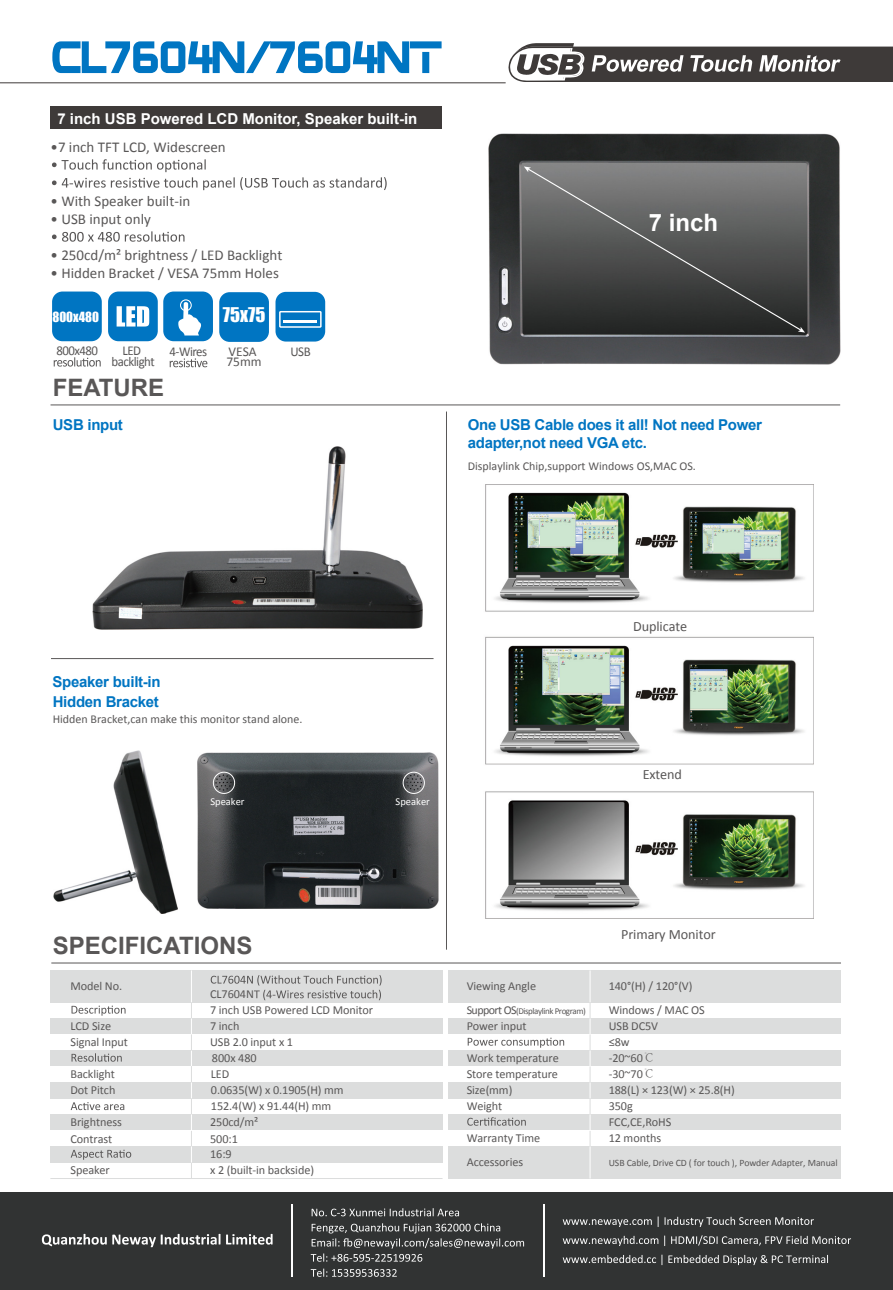
<style>
.page{position:relative;width:893px;height:1290px;background:#fff}
.page>*{position:absolute;margin:0;border:0;box-sizing:border-box;transform-origin:0 0}
.t1{font:700 24px "Arial";color:#595757}
.t2{font:700 24px "Arial";color:#fff}
.t3{font:18.6px "Impact";color:#fff}
.t4{font:15px "Calibri";color:#595757}
.t5{font:700 15px/18px "Arial";letter-spacing:-.02em;color:#0075c2}
.t6{font:700 15px "Arial";color:#fff}
.t7{font:14.25px "Calibri";letter-spacing:-.005em;color:#595757}
.t8{font:13.5px "Calibri";letter-spacing:-.04em;color:#595757;scale:.95 1}
.t9{font:13.5px/10.2px "Calibri";color:#595757}
.t10{font:12.9px "Impact";color:#fff}
.t11{font:12.15px/16px "Calibri";letter-spacing:-.005em;color:#595757}
.t12{font:12px "Calibri";color:#595757}
.t13{font:10.5px "Calibri";color:#fff}
.t14{font:9.75px "Calibri";letter-spacing:-.005em;color:#595757}
.t15{font:9px "Calibri";letter-spacing:-.045em;color:#595757}
.s1{font-size:12px}
.s2{font-family:"Adobe Song Std";font-weight:300}
</style>
<div class="page">
<div style="left:50px;top:1018px;width:393px;height:16px;background:#dcdddd"></div>
<div style="left:50px;top:1050px;width:393px;height:16px;background:#dcdddd"></div>
<div style="left:50px;top:1082px;width:393px;height:16px;background:#dcdddd"></div>
<div style="left:50px;top:1114px;width:393px;height:16px;background:#dcdddd"></div>
<div style="left:50px;top:1146px;width:393px;height:16px;background:#dcdddd"></div>
<div style="left:50px;top:970px;width:393px;height:32px;background:#dcdddd"></div>
<svg style="left:72px;top:1053px;width:50px;height:9px"></svg>
<svg style="left:72px;top:1006px;width:54px;height:10px"></svg>
<hr style="left:191px;top:970px;width:1px;height:32px;background:#fff">
<svg style="left:191px;top:1002px;width:1px;height:176px"></svg>
<svg style="left:211px;top:975px;width:171px;height:25px"></svg>
<svg style="left:71px;top:1150px;width:60px;height:10px"></svg>
<div style="left:448px;top:1018px;width:392px;height:16px;background:#dcdddd"></div>
<div style="left:448px;top:1050px;width:392px;height:16px;background:#dcdddd"></div>
<div style="left:448px;top:1082px;width:392px;height:16px;background:#dcdddd"></div>
<div style="left:448px;top:1114px;width:392px;height:16px;background:#dcdddd"></div>
<div style="left:448px;top:1146px;width:392px;height:32px;background:#dcdddd"></div>
<div style="left:448px;top:970px;width:392px;height:32px;background:#dcdddd"></div>
<hr style="left:590px;top:970px;width:1px;height:32px;background:#fff">
<svg style="left:590px;top:1002px;width:1px;height:144px"></svg>
<hr style="left:590px;top:1146px;width:1px;height:32px;background:#fff">
<svg style="left:468px;top:1038px;width:96px;height:10px"></svg>
<svg style="left:467px;top:1117px;width:59px;height:9px"></svg>
<svg style="left:71px;top:1102px;width:53px;height:8px"></svg>
<img style="left:92px;top:446px;width:331px;height:184px">
<img style="left:54px;top:751px;width:124px;height:163px">
<img style="left:485px;top:485px;width:328px;height:433px">
<hr style="left:51px;top:658px;width:382px;height:1px;background:#595757">
<hr style="left:446px;top:411px;width:1px;height:539px;background:#595757">
<img style="left:489px;top:134px;width:351px;height:231px">
<div style="left:275px;top:292px;width:50px;height:50px;background:#0075c2;border-radius:10px"></div>
<div style="left:52px;top:291px;width:50px;height:50px;background:#0075c2;border-radius:10px"></div>
<svg style="left:54px;top:357px;width:47px;height:10px"></svg>
<div style="left:108px;top:291px;width:50px;height:50px;background:#0075c2;border-radius:10px"></div>
<div style="left:163px;top:291px;width:50px;height:50px;background:#0075c2;border-radius:10px"></div>
<svg style="left:170px;top:358px;width:37px;height:9px"></svg>
<div style="left:219px;top:292px;width:50px;height:50px;background:#0075c2;border-radius:10px"></div>
<svg style="left:117px;top:306px;width:32px;height:21px"></svg>
<svg style="left:178px;top:299px;width:23px;height:36px"></svg>
<div style="left:279px;top:311px;width:43px;height:17px;border:2px solid #fff"></div>
<hr style="left:284px;top:320px;width:33px;height:3px;background:#fff">
<svg style="left:52px;top:159px;width:335px;height:31px"></svg>
<svg style="left:52px;top:231px;width:133px;height:11px"></svg>
<svg style="left:524px;top:166px;width:281px;height:167px"></svg>
<svg style="left:52px;top:41px;width:390px;height:32px"></svg>
<hr style="left:0;top:82px;width:506px;height:1px;background:#3e3a39">
<div style="left:51px;top:107px;width:391px;height:22px;background:#3e3a39"></div>
<hr style="left:51px;top:405px;width:789px;height:1px;background:#595757">
<hr style="left:51px;top:963px;width:790px;height:1px;background:#595757">
<svg style="left:508px;top:43px;width:385px;height:39px"></svg>
<img style="left:197px;top:752px;width:242px;height:157px">
<div style="left:213px;top:772px;width:22px;height:22px;border:1px solid #fff;border-radius:50%"></div>
<div style="left:403px;top:772px;width:22px;height:22px;border:1px solid #fff;border-radius:50%"></div>
<hr style="left:50px;top:1178px;width:393px;height:1px;background:#dcdddd">
<img style="left:0;top:1192px;width:893px;height:98px">
<img style="left:658px;top:1216px;width:140px;height:11px">
<img style="left:341px;top:1208px;width:93px;height:8px">
<img style="left:84px;top:1234px;width:189px;height:10px">
<img style="left:292px;top:1204px;width:1px;height:73px">
<img style="left:543px;top:1204px;width:1px;height:73px">
<p class="t6" style="left:57px;top:108px;width:362px">7 inch USB Powered LCD Monitor, Speaker built-in</p>
<p class="t4" style="left:51px;top:137px;width:177px">•7 inch TFT LCD, Widescreen</p>
<p class="t4" style="left:51px;top:191px;width:141px">• With Speaker built-in</p>
<p class="t4" style="left:51px;top:209px;width:102px">• USB input only</p>
<p class="t4" style="left:51px;top:245px;width:233px">• 250cd/m² brightness / LED Backlight</p>
<p class="t4" style="left:51px;top:263px;width:230px">• Hidden Bracket / VESA 75mm Holes</p>
<p class="t10" style="left:53px;top:306px;width:48px">800x480</p>
<h2 class="t3" style="left:223px;top:301px;width:44px">75x75</h2>
<p class="t8" style="left:56px;top:342px;width:45px">800x480</p>
<p class="t8" style="left:123px;top:342px;width:21px">LED</p>
<p class="t8" style="left:291px;top:343px;width:23px">USB</p>
<p class="t8" style="left:112px;top:353px;width:47px">backlight</p>
<p class="t8" style="left:170px;top:343px;width:41px">4-Wires</p>
<p class="t9" style="left:226px;top:347px;width:37px">VESA<br>75mm</p>
<h1 class="t1" style="left:53px;top:371px;width:113px">FEATURE</h1>
<p class="t5" style="left:53px;top:416px;width:72px">USB input</p>
<h1 class="t2" style="left:649px;top:207px;width:71px">7 inch</h1>
<p class="t5" style="left:468px;top:416px;width:296px">One USB Cable does it all! Not need Power adapter,not need VGA etc.</p>
<p class="t12" style="left:468px;top:459px;width:230px">Displaylink Chip,support Windows OS,MAC OS.</p>
<p class="t5" style="left:53px;top:673px;width:110px">Speaker built-in</p>
<p class="t5" style="left:53px;top:694px;width:108px">Hidden Bracket</p>
<p class="t12" style="left:53px;top:711px;width:251px">Hidden Bracket,can make this monitor stand alone.</p>
<p class="t13" style="left:210px;top:794px;width:36px">Speaker</p>
<p class="t13" style="left:396px;top:794px;width:36px">Speaker</p>
<p class="t7" style="left:633px;top:617px;width:56px">Duplicate</p>
<p class="t7" style="left:643px;top:765px;width:41px">Extend</p>
<h1 class="t1" style="left:53px;top:929px;width:201px">SPECIFICATIONS</h1>
<p class="t11" style="left:70px;top:977px;width:53px">Model No.</p>
<p class="t11" style="left:70px;top:1017px;width:59px">LCD Size<br>Signal Input</p>
<p class="t11" style="left:210px;top:986px;width:45px">CL7604N</p>
<p class="t11" style="left:210px;top:1001px;width:165px">7 inch USB Powered LCD Monitor</p>
<p class="t11" style="left:210px;top:1033px;width:84px">USB 2.0 input x 1<br>800x 480</p>
<p class="t11" style="left:210px;top:1017px;width:31px">7 inch</p>
<p class="t11" style="left:71px;top:1065px;width:46px">Backlight</p>
<p class="t11" style="left:211px;top:1065px;width:20px">LED</p>
<p class="t11" style="left:70px;top:1081px;width:47px">Dot Pitch</p>
<p class="t11" style="left:211px;top:1081px;width:134px;line-height:16.5px">0.0635(W) x 0.1905(H) mm<br>152.4(W) x 91.44(H) mm</p>
<p class="t11" style="left:70px;top:1113px;width:53px;line-height:17.5px">Brightness<br>Contrast</p>
<p class="t11" style="left:210px;top:1113px;width:50px">250cd/m²</p>
<p class="t11" style="left:210px;top:1132px;width:29px;line-height:14.5px">500:1<br>16:9</p>
<p class="t11" style="left:70px;top:1161px;width:41px">Speaker</p>
<p class="t11" style="left:210px;top:1161px;width:105px">x 2 (built-in backside)</p>
<p class="t7" style="left:621px;top:925px;width:96px">Primary Monitor</p>
<p class="t11" style="left:609px;top:977px;width:85px">140°(H) / 120°(V)</p>
<p class="t11" style="left:467px;top:977px;width:71px">Viewing Angle</p>
<p class="t15" style="left:467px;top:1005px;width:121px"><span class="s1">Support OS</span>(Displaylink Program)</p>
<p class="t11" style="left:467px;top:1017px;width:61px">Power input</p>
<p class="t11" style="left:609px;top:1017px;width:51px">USB DC5V</p>
<p class="t11" style="left:467px;top:1049px;width:94px">Work temperature<br>Store temperature</p>
<p class="t11" style="left:467px;top:1098px;width:37px">Weight</p>
<p class="t11" style="left:609px;top:1001px;width:97px">Windows / MAC OS</p>
<p class="t11" style="left:609px;top:1033px;width:22px">≤8w</p>
<p class="t11" style="left:609px;top:1050px;width:127px">-20~60<span class="s2">℃<br></span>-30~70<span class="s2">℃<br></span>188(L) × 123(W) × 25.8(H)</p>
<p class="t11" style="left:609px;top:1129px;width:54px">12 months</p>
<p class="t11" style="left:467px;top:1081px;width:47px">Size(mm)</p>
<p class="t11" style="left:467px;top:1125px;width:75px;line-height:24px">Warranty Time<br>Accessories</p>
<p class="t11" style="left:609px;top:1098px;width:64px">350g<br>FCC,CE,RoHS</p>
<p class="t14" style="left:609px;top:1156px;width:230px">USB Cable, Drive CD ( for touch ), Powder Adapter, Manual</p>
</div>
